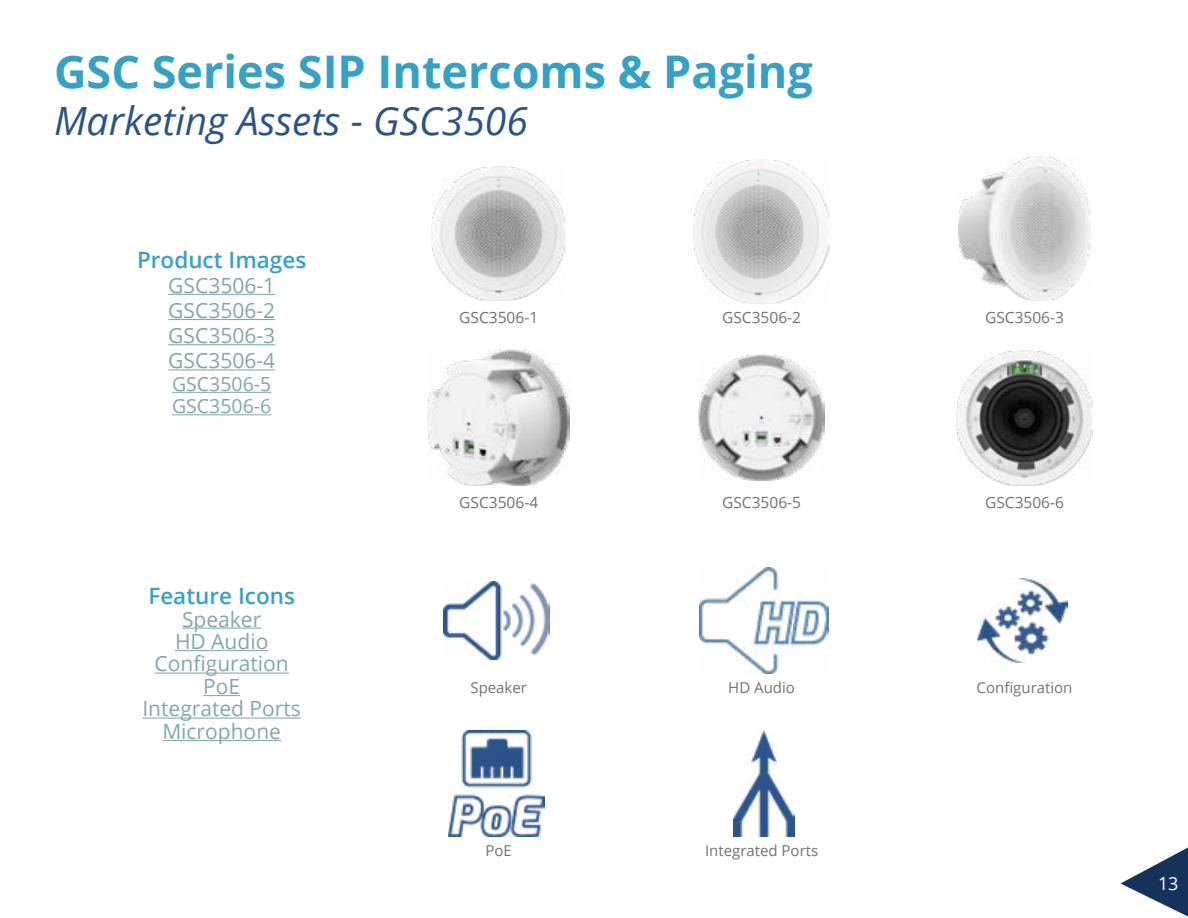
<style>
.page{position:relative;width:1188px;height:918px;background:#fff}
.page>*{position:absolute;margin:0;border:0;box-sizing:border-box;transform-origin:0 0}
.t1{font:700 45px "Open Sans";color:#35a2c5}
.t2{font:italic 39px "Open Sans";color:#2a5389}
.t3{font:600 22.5px "Open Sans";color:#35a2c5}
.t4{font:21px/22.5px "Open Sans";color:#80a8aa;text-align:justify}
.t5{font:19.5px/22.5px "Open Sans";color:#80a8aa}
.t6{font:18px "Open Sans";color:#fff}
.t7{font:15.6px "Open Sans";color:#717274}
.t8{font:15px "Open Sans";color:#717274}
</style>
<div class="page">
<svg style="left:1120px;top:848px;width:68px;height:68px"></svg>
<hr style="left:168px;top:294px;width:107px;height:1px;background:#80a8aa">
<hr style="left:168px;top:319px;width:107px;height:1px;background:#80a8aa">
<hr style="left:168px;top:344px;width:107px;height:1px;background:#80a8aa">
<hr style="left:168px;top:369px;width:107px;height:1px;background:#80a8aa">
<hr style="left:172px;top:392px;width:99px;height:1px;background:#80a8aa">
<hr style="left:172px;top:414px;width:99px;height:1px;background:#80a8aa">
<img style="left:693px;top:159px;width:137px;height:144px">
<img style="left:432px;top:166px;width:134px;height:134px">
<img style="left:958px;top:156px;width:133px;height:144px">
<img style="left:444px;top:582px;width:105px;height:78px">
<img style="left:428px;top:350px;width:142px;height:135px">
<img style="left:698px;top:354px;width:127px;height:127px">
<img style="left:957px;top:350px;width:135px;height:135px">
<hr style="left:182px;top:628px;width:79px;height:1px;background:#80a8aa">
<hr style="left:175px;top:650px;width:93px;height:1px;background:#80a8aa">
<hr style="left:155px;top:673px;width:134px;height:1px;background:#80a8aa">
<hr style="left:203px;top:695px;width:37px;height:1px;background:#80a8aa">
<hr style="left:142px;top:718px;width:159px;height:1px;background:#80a8aa">
<hr style="left:162px;top:740px;width:119px;height:1px;background:#80a8aa">
<img style="left:699px;top:568px;width:129px;height:106px">
<img style="left:733px;top:730px;width:61px;height:106px">
<img style="left:448px;top:730px;width:96px;height:106px">
<img style="left:977px;top:579px;width:90px;height:84px">
<h1 class="t1" style="left:54px;top:40px;width:760px">GSC Series SIP Intercoms &amp; Paging</h1>
<h2 class="t2" style="left:54px;top:94px;width:475px">Marketing Assets - GSC3506</h2>
<p class="t3" style="left:137px;top:244px;width:171px">Product Images</p>
<p class="t4" style="left:168px;top:272px;width:108px;line-height:25.2px">GSC3506-1<br>GSC3506-2<br>GSC3506-3<br>GSC3506-4</p>
<p class="t5" style="left:172px;top:372px;width:101px">GSC3506-5<br>GSC3506-6</p>
<p class="t3" style="left:148px;top:580px;width:148px">Feature Icons</p>
<p class="t4" style="left:142px;top:607px;width:160px;text-align:center">Speaker<br>HD Audio<br>Configuration<br>PoE<br>Integrated Ports<br>Microphone</p>
<p class="t7" style="left:459px;top:307px;width:81px">GSC3506-1</p>
<p class="t7" style="left:722px;top:307px;width:81px">GSC3506-2</p>
<p class="t7" style="left:985px;top:307px;width:81px">GSC3506-3</p>
<p class="t7" style="left:459px;top:491px;width:81px">GSC3506-4</p>
<p class="t7" style="left:722px;top:491px;width:81px">GSC3506-5</p>
<p class="t7" style="left:985px;top:491px;width:81px">GSC3506-6</p>
<p class="t8" style="left:470px;top:678px;width:58px">Speaker</p>
<p class="t8" style="left:728px;top:678px;width:68px">HD Audio</p>
<p class="t8" style="left:486px;top:840px;width:28px">PoE</p>
<p class="t8" style="left:705px;top:840px;width:115px">Integrated Ports</p>
<p class="t8" style="left:977px;top:678px;width:97px">Configuration</p>
<p class="t6" style="left:1158px;top:871px;width:22px">13</p>
</div>
